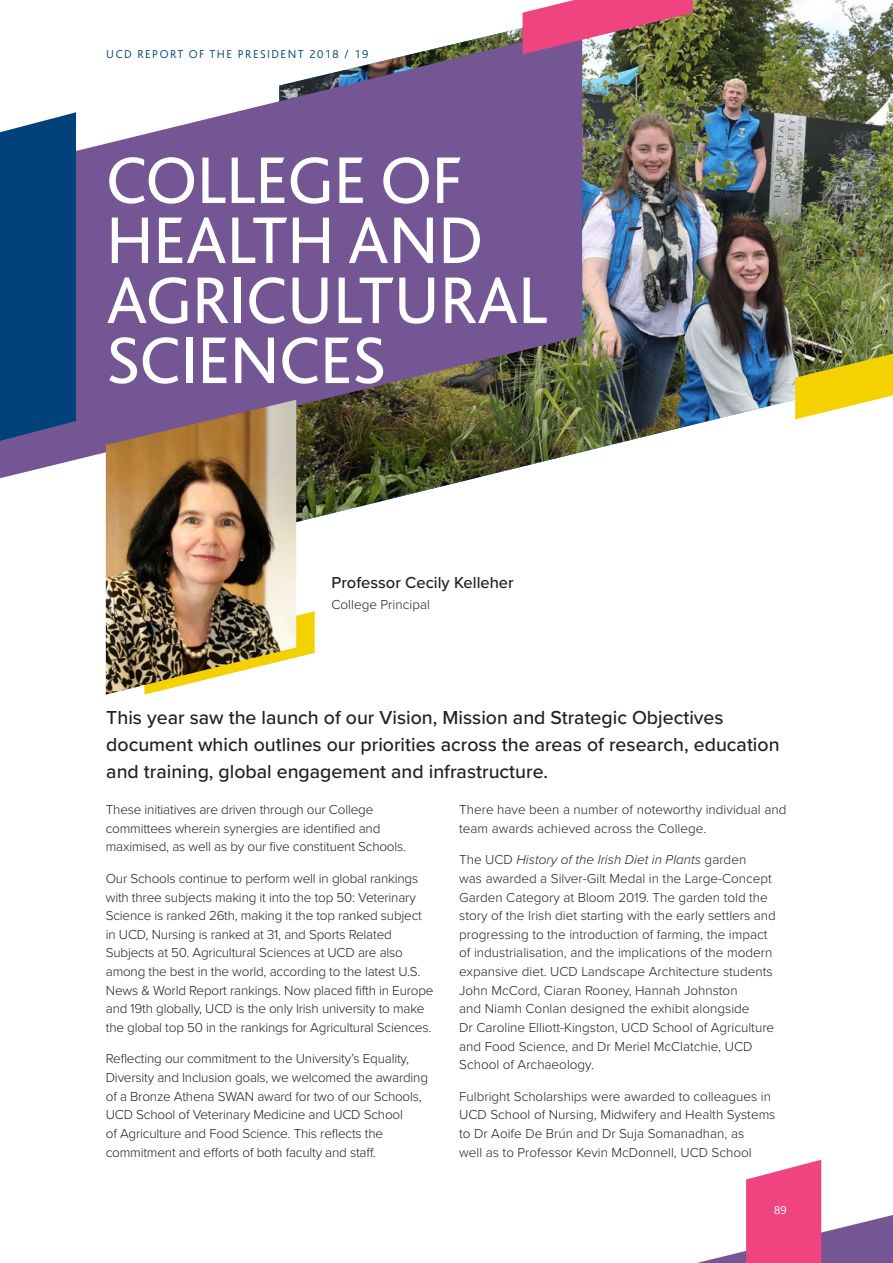
<style>
.page{position:relative;width:893px;height:1263px;background:#fff}
.page>*{position:absolute;margin:0;border:0;box-sizing:border-box;transform-origin:0 0}
.t1{font:69px/60px "Bliss";color:#fff}
.Body_text{font:500 19.5px/27px "Proxima Nova";color:#231f20}
.Open_Paragraph{font:500 16.5px "Proxima Nova";color:#231f20}
.Body_text-2{font:300 13.5px/18.6px "Proxima Nova";letter-spacing:-.015em;color:#231f20}
.Open_Paragraph-2{font:300 13.5px "Proxima Nova";color:#231f20}
.t2{font:300 12px "Bliss";letter-spacing:.12em;color:#004279}
.t3{font:300 12px "Bliss";color:#fff}
.s1{font-style:italic}
</style>
<div class="page">
<svg style="left:697px;top:1160px;width:196px;height:103px"></svg>
<img style="left:296px;top:0;width:597px;height:526px">
<svg style="left:0;top:27px;width:582px;height:451px;fill:#755694"></svg>
<div style="left:0;top:112px;width:76px;height:329px;background:#004279"></div>
<svg style="left:795px;top:354px;width:98px;height:65px"></svg>
<svg style="left:296px;top:611px;width:19px;height:47px"></svg>
<img style="left:106px;top:400px;width:190px;height:295px">
<img style="left:523px;top:0;width:170px;height:54px">
<p class="t2" style="left:106px;top:47px;width:263px">UCD REPORT OF THE PRESIDENT 2018 / 19</p>
<p class="t1" style="left:106px;top:152px;width:443px">COLLEGE OF<br>HEALTH AND<br>AGRICULTURAL<br>SCIENCES</p>
<p class="Open_Paragraph" style="left:332px;top:570px;width:184px">Professor Cecily Kelleher</p>
<p class="Open_Paragraph-2" style="left:332px;top:594px;width:100px">College Principal</p>
<p class="Body_text" style="left:106px;top:703px;width:675px">This year saw the launch of our Vision, Mission and Strategic Objectives document which outlines our priorities across the areas of research, education and training, global engagement and infrastructure.</p>
<p class="Body_text-2" style="left:106px;top:800px;width:302px">These initiatives are driven through our College committees wherein synergies are identified and maximised, as well as by our five constituent Schools.</p>
<p class="Body_text-2" style="left:106px;top:868px;width:329px">Our Schools continue to perform well in global rankings with three subjects making it into the top 50: Veterinary Science is ranked 26th, making it the top ranked subject in UCD, Nursing is ranked at 31, and Sports Related Subjects at 50. Agricultural Sciences at UCD are also among the best in the world, according to the latest U.S.<br>News &amp; World Report rankings. Now placed fifth in Europe and 19th globally, UCD is the only Irish university to make the global top 50 in the rankings for Agricultural Sciences.</p>
<p class="Body_text-2" style="left:106px;top:1049px;width:324px">Reflecting our commitment to the University’s Equality, Diversity and Inclusion goals, we welcomed the awarding of a Bronze Athena SWAN award for two of our Schools, UCD School of Veterinary Medicine and UCD School<br>of Agriculture and Food Science. This reflects the commitment and efforts of both faculty and staff.</p>
<p class="Body_text-2" style="left:459px;top:800px;width:329px">There have been a number of noteworthy individual and team awards achieved across the College.</p>
<p class="Body_text-2" style="left:459px;top:850px;width:318px">The UCD <span class="s1">History of the Irish Diet in Plants</span> garden<br>was awarded a Silver-Gilt Medal in the Large-Concept Garden Category at Bloom 2019. The garden told the story of the Irish diet starting with the early settlers and progressing to the introduction of farming, the impact of industrialisation, and the implications of the modern expansive diet. UCD Landscape Architecture students John McCord, Ciaran Rooney, Hannah Johnston<br>and Niamh Conlan designed the exhibit alongside<br>Dr Caroline Elliott-Kingston, UCD School of Agriculture and Food Science, and Dr Meriel McClatchie, UCD School of Archaeology.</p>
<p class="Body_text-2" style="left:459px;top:1086px;width:318px">Fulbright Scholarships were awarded to colleagues in UCD School of Nursing, Midwifery and Health Systems to Dr Aoife De Brún and Dr Suja Somanadhan, as<br>well as to Professor Kevin McDonnell, UCD School</p>
<p class="t3" style="left:774px;top:1204px;width:14px">89</p>
</div>
